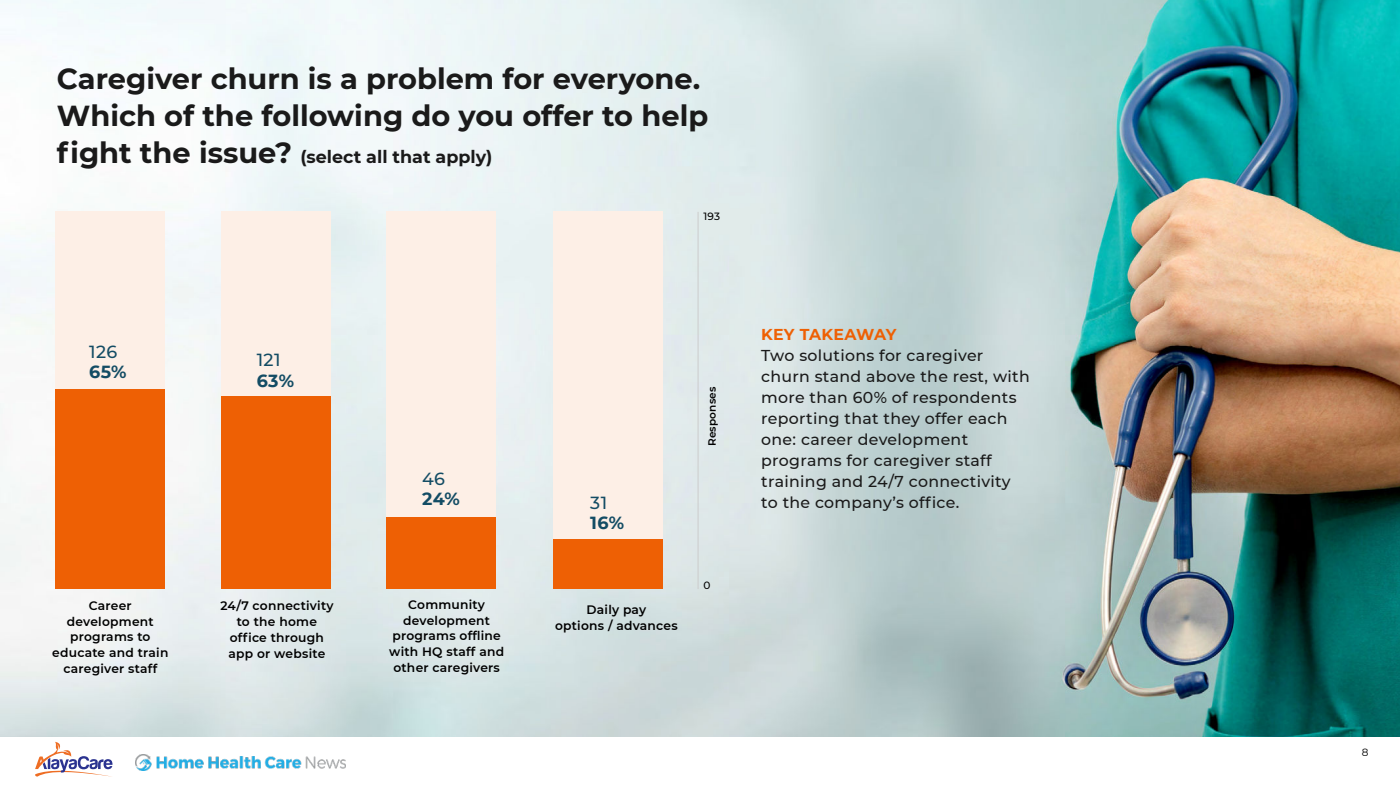
<style>
.page{position:relative;width:1400px;height:788px;background:#fff}
.page>*{position:absolute;margin:0;border:0;box-sizing:border-box;transform-origin:0 0}
.t1{font:700 28.88px/36.8px "Montserrat";color:#1a1a1a}
.t2{font:700 17.5px "Montserrat";color:#1a1a1a}
.t3{font:700 17.5px "Montserrat";letter-spacing:.02em;color:#134c64}
.t4{font:500 17.5px "Montserrat";letter-spacing:.02em;color:#134c64}
.t5{font:500 15.75px/21px "Montserrat";letter-spacing:.02em;color:#1a1a1a}
.t6{font:700 15.75px "Montserrat";letter-spacing:.015em;color:#ee6004}
.t7{font:600 12.25px/15.8px "Montserrat";letter-spacing:.02em;color:#000;text-align:center}
.t8{font:600 10.5px "Montserrat";letter-spacing:.02em;color:#000}
.t9{font:500 10.5px "Montserrat";color:#000}
.t10{font:10.5px "Montserrat";color:#000}
.s1{font-size:28.88px}
</style>
<div class="page">
<img style="left:0;top:0;width:1400px;height:736px">
<svg style="left:35px;top:741px;width:78px;height:36px"></svg>
<img style="left:136px;top:754px;width:210px;height:16px">
<hr style="left:698px;top:212px;width:1px;height:377px;background:#ccc">
<div style="left:553px;top:212px;width:110px;height:377px;background:#fdefe6"></div>
<div style="left:553px;top:539px;width:110px;height:50px;background:#ee6004"></div>
<div style="left:386px;top:212px;width:110px;height:377px;background:#fdefe6"></div>
<div style="left:386px;top:517px;width:110px;height:72px;background:#ee6004"></div>
<div style="left:221px;top:212px;width:109px;height:377px;background:#fdefe6"></div>
<div style="left:221px;top:396px;width:110px;height:193px;background:#ee6004"></div>
<div style="left:56px;top:212px;width:109px;height:377px;background:#fdefe6"></div>
<div style="left:56px;top:389px;width:109px;height:200px;background:#ee6004"></div>
<h1 class="t1" style="left:57px;top:62px;width:653px">Caregiver churn is a problem for everyone.<br>Which of the following do you offer to help</h1>
<p class="t2" style="left:57px;top:149px;width:437px"><span class="s1">fight the issue?</span> (select all that apply)</p>
<p class="t9" style="left:703px;top:211px;width:18px">193</p>
<p class="t4" style="left:89px;top:343px;width:29px">126</p>
<p class="t3" style="left:89px;top:364px;width:39px">65%</p>
<p class="t4" style="left:257px;top:351px;width:25px">121</p>
<p class="t3" style="left:257px;top:372px;width:39px">63%</p>
<p class="t4" style="left:422px;top:469px;width:24px">46</p>
<p class="t3" style="left:422px;top:491px;width:39px">24%</p>
<p class="t4" style="left:590px;top:494px;width:18px">31</p>
<p class="t3" style="left:590px;top:515px;width:35px">16%</p>
<p class="t7" style="left:52px;top:597px;width:118px">Career development programs to educate and train caregiver staff</p>
<p class="t7" style="left:389px;top:596px;width:116px">Community development programs offline with HQ staff and other caregivers</p>
<p class="t7" style="left:555px;top:601px;width:124px">Daily pay<br>options / advances</p>
<p class="t7" style="left:220px;top:597px;width:115px">24/7 connectivity to the home office through app or website</p>
<p class="t8" style="left:705px;top:446px;width:61px;rotate:-90deg">Responses</p>
<p class="t9" style="left:704px;top:580px;width:9px">0</p>
<p class="t6" style="left:761px;top:327px;width:137px">KEY TAKEAWAY</p>
<p class="t5" style="left:761px;top:345px;width:270px">Two solutions for caregiver churn stand above the rest, with more than 60% of respondents reporting that they offer each one: career development programs for caregiver staff training and 24/7 connectivity to the company’s office.</p>
<p class="t10" style="left:1362px;top:748px;width:8px">8</p>
</div>
